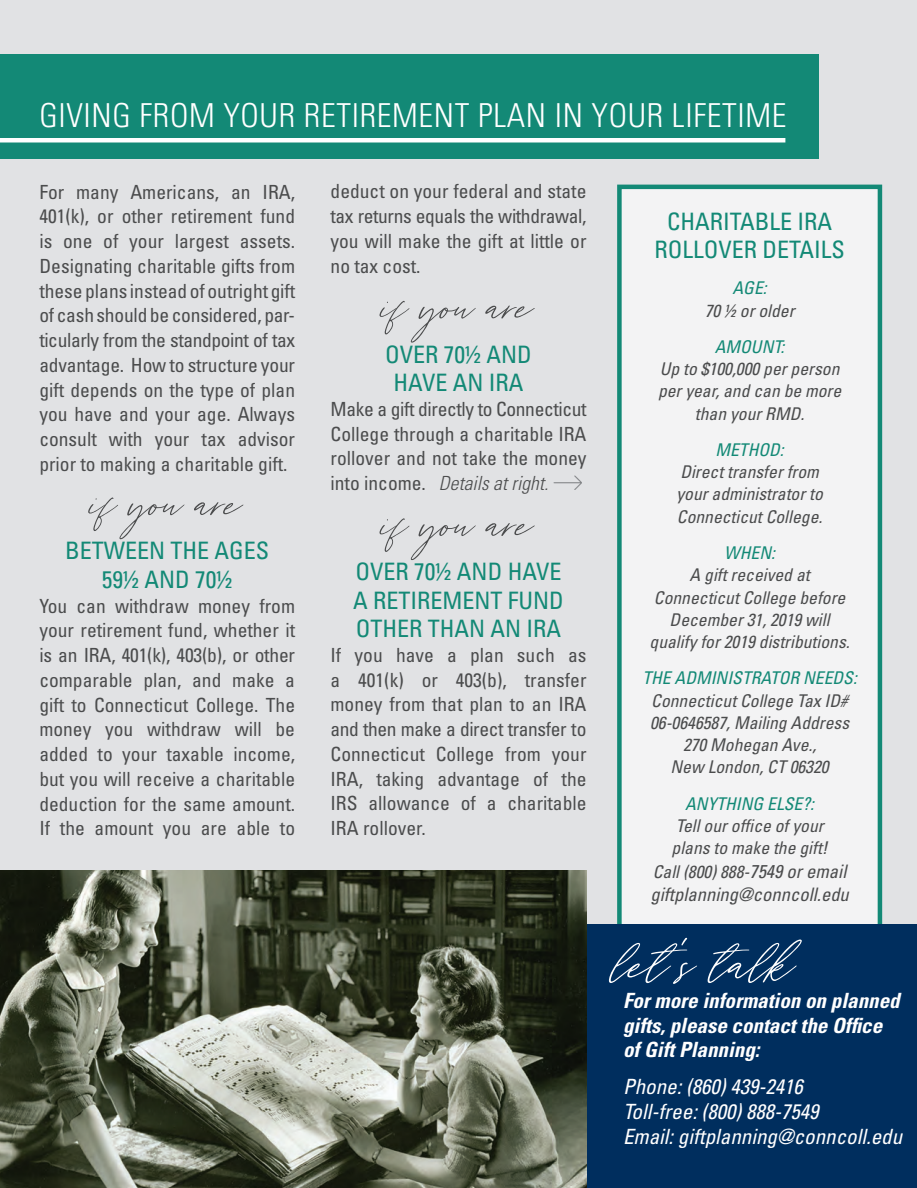
<style>
.page{position:relative;width:917px;height:1188px;background:#fff}
.page>*{position:absolute;margin:0;border:0;box-sizing:border-box;transform-origin:0 0}
.t1{font:69px "Tantinotes";color:#fff}
.t2{font:55.5px "Tantinotes";color:#4b4c4d}
.t3{font:300 condensed 33px "Univers LT Std";letter-spacing:.02em;color:#fff}
.t4{font:33px "Arrowstfb";color:#76787b}
.t5{font:condensed 24px/28.5px "Univers LT Std";color:#138976;text-align:center}
.t6{font:italic condensed 21px/24.8px "Univers LT Std";color:#fff}
.t7{font:italic 700 condensed 21px/24.8px "Univers LT Std";color:#fff}
.t8{font:condensed 19.5px/24.8px "Univers LT Std";color:#4b4c4d;text-align:justify}
.t9{font:italic condensed 18.6px "Univers LT Std";color:#4b4c4d}
.t10{font:italic condensed 17.55px/22.4px "Univers LT Std";color:#4b4c4d;text-align:center}
.t11{font:italic condensed 17.55px "Univers LT Std";color:#138976}
.s1{font-weight:300;font-style:italic}
.s2{font-size:18.6px}
</style>
<div class="page">
<div style="left:0;top:0;width:916px;height:1188px;background:#e1e2e4"></div>
<div style="left:619px;top:187px;width:260px;height:741px;background:#f3f3f4"></div>
<div style="left:617px;top:185px;width:264px;height:749px;border:4px solid #138976"></div>
<div style="left:581px;top:924px;width:335px;height:264px;background:#002e5e"></div>
<div style="left:0;top:54px;width:818px;height:105px;background:#138976"></div>
<hr style="left:0;top:138px;width:785px;height:4px;background:#fff">
<img style="left:0;top:870px;width:586px;height:318px">
<h3 class="t3" style="left:39px;top:95px;width:748px">GIVING FROM YOUR RETIREMENT PLAN IN YOUR LIFETIME</h3>
<p class="t8" style="left:39px;top:179px;width:257px">For many Americans, an IRA, 401(k), or other retirement fund is one of your largest assets.<br>Designating charitable gifts from these plans instead of outright gift of cash should be considered, par&shy;ticularly from the standpoint of tax advantage. How to structure your gift depends on the type of plan you have and your age. Always consult with your tax advisor prior to making a charitable gift.</p>
<h2 class="t2" style="left:92px;top:475px;width:152px">if you are</h2>
<p class="t5" style="left:65px;top:536px;width:205px">BETWEEN THE AGES<br>59½ AND 70½</p>
<p class="t8" style="left:39px;top:593px;width:257px">You can withdraw money from your retirement fund, whether it is an IRA, 401(k), 403(b), or other comparable plan, and make a gift to Connecticut College. The money you withdraw will be added to your taxable income, but you will receive a charitable deduction for the same amount.<br>If the amount you are able to</p>
<p class="t8" style="left:330px;top:179px;width:257px">deduct on your federal and state tax returns equals the withdrawal, you will make the gift at little or no tax cost.</p>
<h2 class="t2" style="left:383px;top:278px;width:152px">if you are</h2>
<p class="t5" style="left:385px;top:340px;width:148px">OVER 70½ AND<br>HAVE AN IRA</p>
<p class="t8" style="left:330px;top:396px;width:257px">Make a gift directly to Connecticut College through a charitable IRA rollover and not take the money into income. <span class="s1">Details at right.</span></p>
<h2 class="t2" style="left:383px;top:496px;width:152px">if you are</h2>
<p class="t5" style="left:353px;top:557px;width:212px;text-align:justify">OVER 70½ AND HAVE A RETIREMENT FUND OTHER THAN AN IRA</p>
<p class="t8" style="left:330px;top:642px;width:257px">If you have a plan such as a 401(k) or 403(b), transfer money from that plan to an IRA and then make a direct transfer to Connecticut College from your IRA, taking advantage of the IRS allowance of a charitable IRA rollover.</p>
<h3 class="t4" style="left:553px;top:463px;width:30px">u</h3>
<p class="t5" style="left:654px;top:207px;width:192px">CHARITABLE IRA<br>ROLLOVER DETAILS</p>
<p class="t11" style="left:732px;top:277px;width:36px">AGE:</p>
<p class="t10" style="left:704px;top:299px;width:91px">70 ½ or older</p>
<p class="t11" style="left:714px;top:335px;width:71px">AMOUNT:</p>
<p class="t10" style="left:657px;top:358px;width:185px">Up to $100,000 per person per year, and can be more than your RMD.</p>
<p class="t11" style="left:715px;top:439px;width:70px">METHOD:</p>
<p class="t10" style="left:676px;top:461px;width:148px;text-align:left">Direct transfer from your administrator to<br>Connecticut College.</p>
<p class="t11" style="left:724px;top:542px;width:52px">WHEN:</p>
<p class="t10" style="left:649px;top:564px;width:201px">A gift received at<br>Connecticut College before<br>December 31, 2019 will qualify for 2019 distributions.</p>
<p class="t11" style="left:642px;top:667px;width:216px">THE ADMINISTRATOR NEEDS:</p>
<p class="t10" style="left:650px;top:689px;width:200px">Connecticut College Tax ID#<br>06-0646587, Mailing Address<br>270 Mohegan Ave.,<br>New London, CT 06320</p>
<p class="t11" style="left:685px;top:792px;width:130px">ANYTHING ELSE?:</p>
<p class="t10" style="left:652px;top:814px;width:195px;line-height:23px">Tell our office of your<br>plans to make the gift!<br>Call (800) 888-<span class="s2">7549 or email</span></p>
<p class="t9" style="left:650px;top:883px;width:200px">giftplanning@conncoll.edu</p>
<h1 class="t1" style="left:615px;top:929px;width:182px">let’s talk</h1>
<p class="t7" style="left:622px;top:988px;width:278px">For more information on planned gifts, please contact the Office of Gift Planning:</p>
<p class="t6" style="left:622px;top:1074px;width:281px">Phone: (860) 439-2416<br>Toll-free: (800) 888-7549<br>Email: giftplanning@conncoll.edu</p>
</div>
